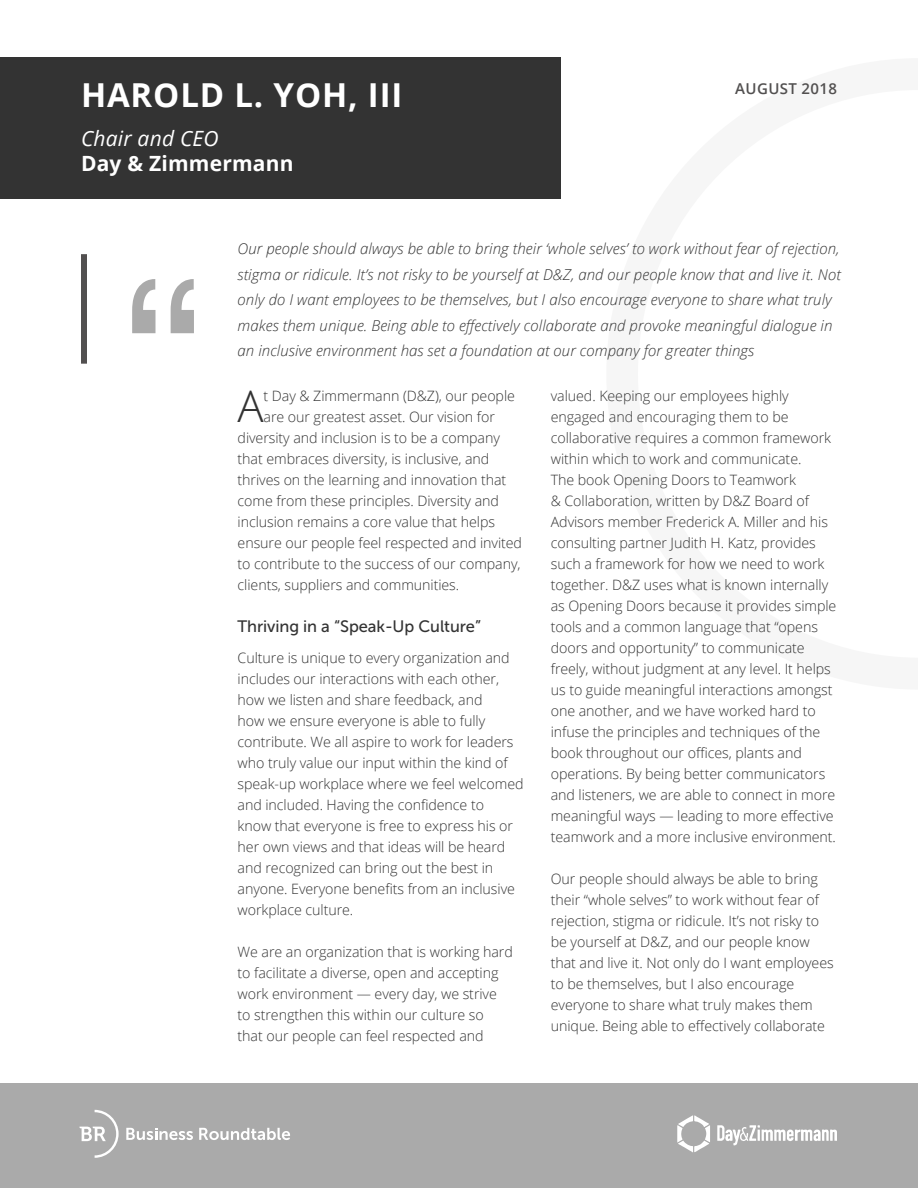
<style>
.page{position:relative;width:918px;height:1188px;background:#fff}
.page>*{position:absolute;margin:0;border:0;box-sizing:border-box;transform-origin:0 0}
.t1{font:210px "Helvetica Neue";color:#aaa}
.t2{font:300 43.65px "Open Sans";color:#333}
.t3{font:700 33px "Open Sans";letter-spacing:.025em;color:#fff}
.t4{font:700 21px "Open Sans";letter-spacing:.01em;color:#fff}
.t5{font:italic 21px "Open Sans";letter-spacing:.01em;color:#fff}
.t6{font:16.5px "Museo Sans 500";letter-spacing:-.005em;color:#333}
.t7{font:italic 300 15px/25.5px "Open Sans";letter-spacing:.005em;color:#333}
.t8{font:600 15px "Open Sans";letter-spacing:.025em;color:#525050}
.t9{font:300 14.25px/21px "Open Sans";letter-spacing:-.005em;color:#333}
</style>
<div class="page">
<div style="left:0;top:57px;width:561px;height:142px;background:#333"></div>
<div style="left:0;top:1083px;width:918px;height:105px;background:#aaa"></div>
<svg style="left:126px;top:1128px;width:67px;height:12px"></svg>
<svg style="left:199px;top:1128px;width:91px;height:12px"></svg>
<svg style="left:79px;top:1110px;width:40px;height:48px"></svg>
<div style="left:81px;top:254px;width:6px;height:110px;background:#525050"></div>
<svg style="left:677px;top:1115px;width:33px;height:37px"></svg>
<svg style="left:717px;top:1125px;width:120px;height:20px"></svg>
<p class="t3" style="left:81px;top:72px;width:323px">HAROLD L. YOH, III</p>
<p class="t5" style="left:81px;top:124px;width:139px">Chair and CEO</p>
<p class="t4" style="left:81px;top:149px;width:214px">Day &amp; Zimmermann</p>
<p class="t8" style="left:735px;top:78px;width:103px">AUGUST 2018</p>
<p class="t1" style="left:118px;top:203px;width:91px">“</p>
<p class="t7" style="left:238px;top:236px;width:605px">Our people should always be able to bring their ‘whole selves’ to work without fear of rejection, stigma or ridicule. It’s not risky to be yourself at D&amp;Z, and our people know that and live it. Not only do I want employees to be themselves, but I also encourage everyone to share what truly makes them unique. Being able to effectively collaborate and provoke meaningful dialogue in an inclusive environment has set a foundation at our company for greater things</p>
<p class="t2" style="left:238px;top:376px;width:28px">A</p>
<p class="t9" style="left:264px;top:384px;width:253px">t Day &amp; Zimmermann (D&amp;Z), our people</p>
<p class="t9" style="left:264px;top:405px;width:233px">are our greatest asset. Our vision for</p>
<p class="t9" style="left:238px;top:426px;width:264px">diversity and inclusion is to be a company</p>
<p class="t9" style="left:238px;top:447px;width:253px">that embraces diversity, is inclusive, and</p>
<p class="t9" style="left:238px;top:468px;width:270px">thrives on the learning and innovation that</p>
<p class="t9" style="left:238px;top:489px;width:263px">come from these principles. Diversity and</p>
<p class="t9" style="left:238px;top:510px;width:259px">inclusion remains a core value that helps</p>
<p class="t9" style="left:238px;top:531px;width:286px">ensure our people feel respected and invited</p>
<p class="t9" style="left:238px;top:552px;width:285px">to contribute to the success of our company,</p>
<p class="t9" style="left:238px;top:573px;width:223px">clients, suppliers and communities.</p>
<p class="t6" style="left:238px;top:617px;width:245px">Thriving in a “Speak-Up Culture”</p>
<p class="t9" style="left:238px;top:647px;width:287px">Culture is unique to every organization and includes our interactions with each other, how we listen and share feedback, and<br>how we ensure everyone is able to fully contribute. We all aspire to work for leaders who truly value our input within the kind of speak-up workplace where we feel welcomed and included. Having the confidence to<br>know that everyone is free to express his or her own views and that ideas will be heard and recognized can bring out the best in anyone. Everyone benefits from an inclusive workplace culture.</p>
<p class="t9" style="left:238px;top:941px;width:277px">We are an organization that is working hard to facilitate a diverse, open and accepting work environment — every day, we strive to strengthen this within our culture so<br>that our people can feel respected and</p>
<p class="t9" style="left:551px;top:384px;width:287px">valued. Keeping our employees highly engaged and encouraging them to be collaborative requires a common framework within which to work and communicate.<br>The book Opening Doors to Teamwork<br>&amp; Collaboration, written by D&amp;Z Board of Advisors member Frederick A. Miller and his consulting partner Judith H. Katz, provides such a framework for how we need to work together. D&amp;Z uses what is known internally as Opening Doors because it provides simple tools and a common language that “opens doors and opportunity” to communicate freely, without judgment at any level. It helps us to guide meaningful interactions amongst one another, and we have worked hard to infuse the principles and techniques of the book throughout our offices, plants and operations. By being better communicators and listeners, we are able to connect in more meaningful ways — leading to more effective teamwork and a more inclusive environment.</p>
<p class="t9" style="left:551px;top:867px;width:284px">Our people should always be able to bring their “whole selves” to work without fear of rejection, stigma or ridicule. It’s not risky to be yourself at D&amp;Z, and our people know that and live it. Not only do I want employees to be themselves, but I also encourage everyone to share what truly makes them unique. Being able to effectively collaborate</p>
</div>
